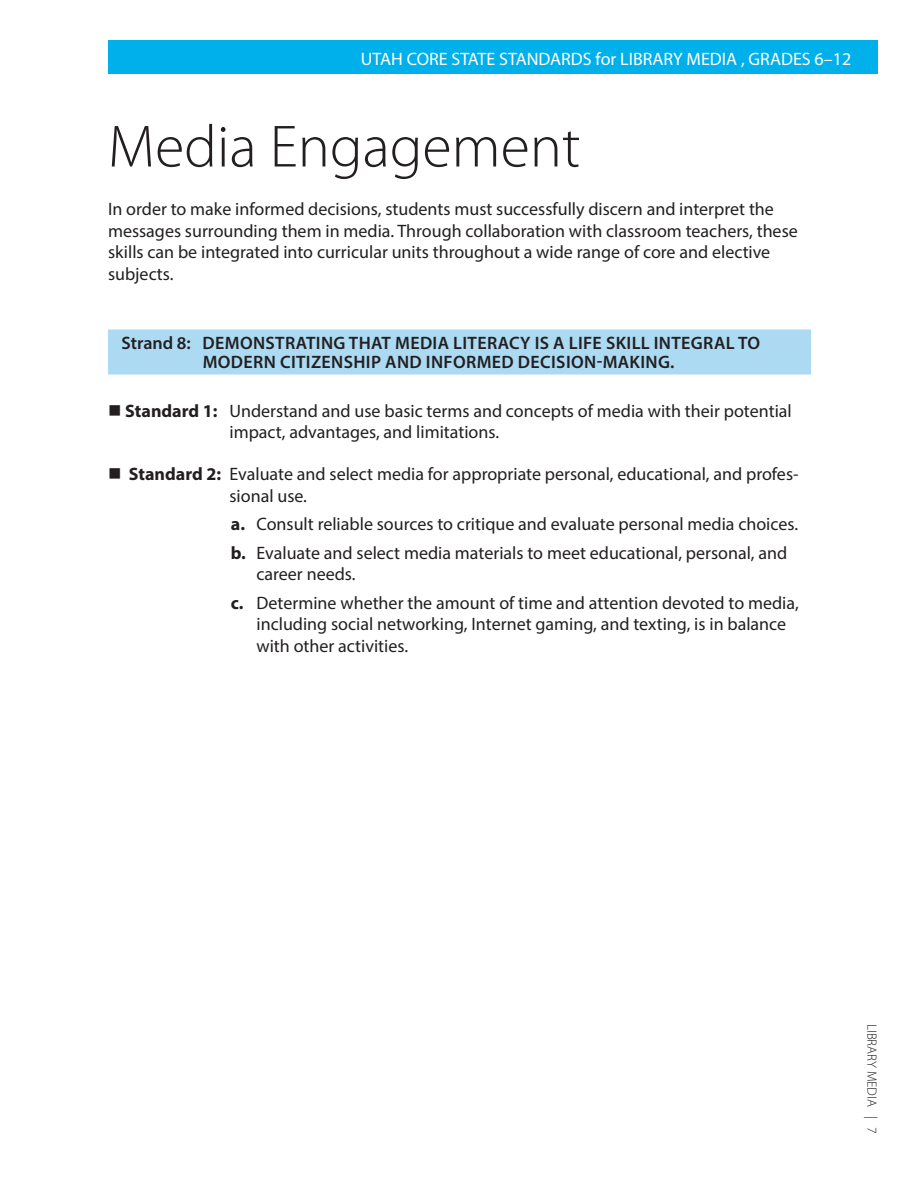
<style>
.page{position:relative;width:918px;height:1188px;background:#fff}
.page>*{position:absolute;margin:0;border:0;box-sizing:border-box;transform-origin:0 0}
.t1{font:300 60px "Myriad Pro";color:#231f20}
.t2{font:18px/21.6px "Myriad Pro";color:#231f20}
.t3{font:600 18px/19.5px "Myriad Pro";letter-spacing:.02em;color:#231f20;text-align:center}
.t4{font:18px "Myriad Pro";color:#fff}
.t5{font:300 13.5px "Myriad Pro";color:#231f20}
.s1{font-weight:700}
</style>
<div class="page">
<div style="left:108px;top:40px;width:770px;height:34px;background:#00b0eb"></div>
<div style="left:108px;top:330px;width:703px;height:25px;background:#abdaf2"></div>
<div style="left:108px;top:349px;width:703px;height:26px;background:#abdaf2"></div>
<p class="t4" style="left:361px;top:47px;width:492px">UTAH CORE STATE STANDARDS for LIBRARY MEDIA , GRADES 6–12</p>
<h1 class="t1" style="left:108px;top:110px;width:474px">Media Engagement</h1>
<p class="t2" style="left:108px;top:198px;width:691px">In order to make informed decisions, students must successfully discern and interpret the messages surrounding them in media. Through collaboration with classroom teachers, these skills can be integrated into curricular units throughout a wide range of core and elective subjects.</p>
<p class="t3" style="left:122px;top:333px;width:640px">Strand 8: DEMONSTRATING THAT MEDIA LITERACY IS A LIFE SKILL INTEGRAL TO<br>MODERN CITIZENSHIP AND INFORMED DECISION-MAKING.</p>
<p class="t2" style="left:230px;top:400px;width:564px;text-indent:-104px"><span class="s1">Standard 1:</span> Understand and use basic terms and concepts of media with their potential impact, advantages, and limitations.</p>
<p class="t2" style="left:230px;top:463px;width:571px;text-indent:-101px"><span class="s1">Standard 2:</span> Evaluate and select media for appropriate personal, educational, and profes&shy;sional use.</p>
<p class="t2" style="left:231px;top:513px;width:569px"><span class="s1">a.</span> Consult reliable sources to critique and evaluate personal media choices.</p>
<p class="t2" style="left:256px;top:541px;width:532px;text-indent:-26px"><span class="s1">b.</span> Evaluate and select media materials to meet educational, personal, and career needs.</p>
<p class="t2" style="left:256px;top:591px;width:544px;text-indent:-26px"><span class="s1">c.</span> Determine whether the amount of time and attention devoted to media, including social networking, Internet gaming, and texting, is in balance with other activities.</p>
<p class="t5" style="left:880px;top:1024px;width:112px;rotate:90deg">LIBRARY MEDIA | 7</p>
</div>
